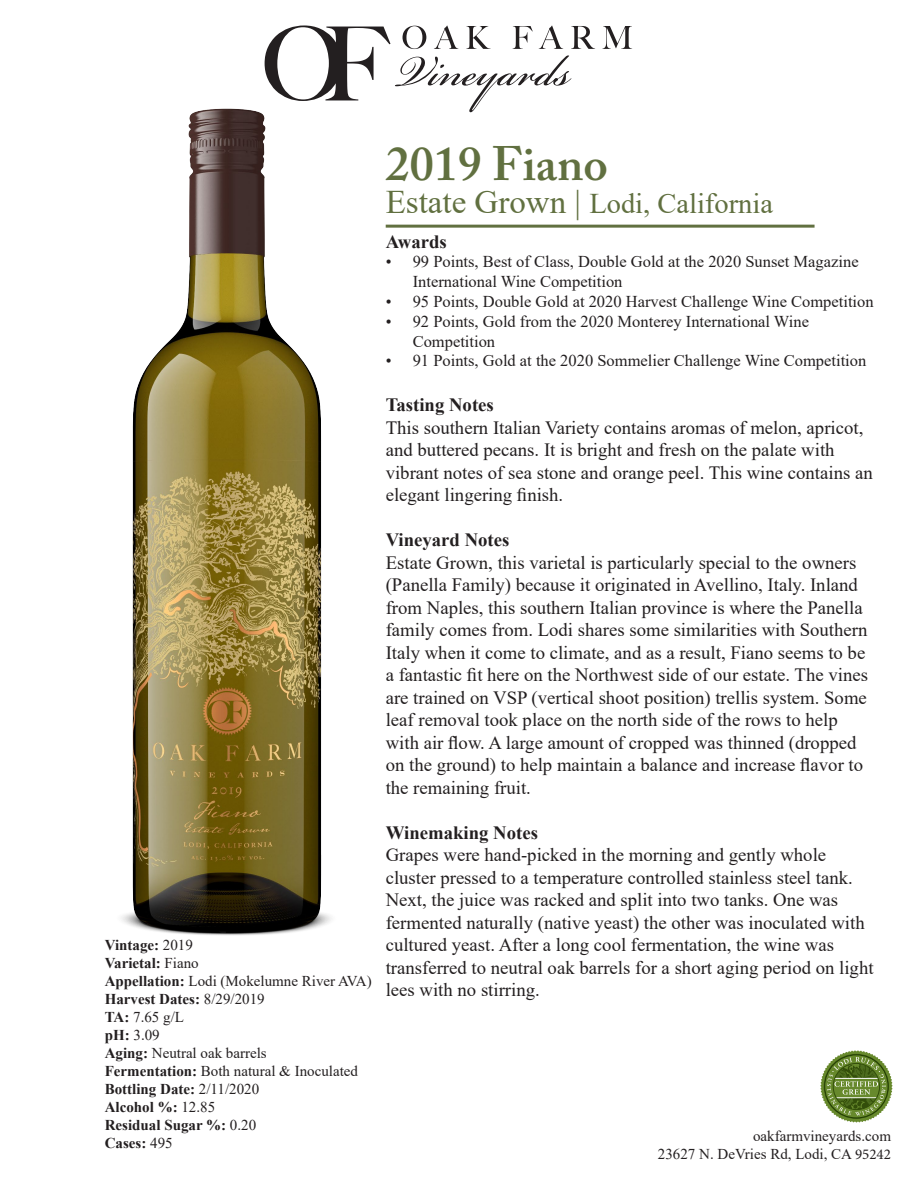
<style>
.page{position:relative;width:918px;height:1188px;background:#fff}
.page>*{position:absolute;margin:0;border:0;box-sizing:border-box;transform-origin:0 0}
.t1{font:600 48px "Adobe Caslon Pro";color:#617040}
.t2{font:28.5px "Times New Roman";color:#617040}
.t3{font:18.75px/22.5px "Times New Roman";color:#231f20}
.t4{font:700 18.75px "Times New Roman";color:#231f20}
.t5{font:16.5px/19.8px "Times New Roman";color:#231f20}
.t6{font:15px "Times New Roman";color:#231f20}
.t7{font:700 15px/18px "Times New Roman";color:#231f20}
.s1{font-weight:400}
.s2{font-weight:700}
.s3{font-size:33px}
.s4{font-family:"Minion Pro"}
</style>
<div class="page">
<svg style="left:602px;top:26px;width:30px;height:23px"></svg>
<svg style="left:265px;top:26px;width:330px;height:86px"></svg>
<hr style="left:386px;top:225px;width:429px;height:3px;background:#617040">
<img style="left:121px;top:68px;width:246px;height:868px">
<svg style="left:820px;top:1050px;width:72px;height:73px"></svg>
<div style="left:833px;top:1063px;width:47px;height:47px;border:1px solid #334e0a;border-radius:50%"></div>
<p class="t7" style="left:105px;top:936px;width:90px">Vintage: <span class="s1">2019</span></p>
<p class="t7" style="left:105px;top:954px;width:96px">Varietal: <span class="s1">Fiano</span></p>
<p class="t6" style="left:105px;top:971px;width:268px"><span class="s2">Appellation:</span> Lodi (Mokelumne River AVA)</p>
<p class="t7" style="left:105px;top:990px;width:161px">Harvest Dates: <span class="s1">8/29/2019<br></span>TA: <span class="s1">7.65 g/L</span></p>
<p class="t6" style="left:105px;top:1025px;width:57px"><span class="s2">pH:</span> 3.09</p>
<p class="t6" style="left:105px;top:1043px;width:164px"><span class="s2">Aging:</span> Neutral oak barrels</p>
<p class="t6" style="left:105px;top:1061px;width:255px"><span class="s2">Fermentation:</span> Both natural &amp; Inoculated</p>
<p class="t7" style="left:105px;top:1080px;width:156px">Bottling Date: <span class="s1">2/11/2020</span></p>
<p class="t7" style="left:105px;top:1098px;width:153px">Alcohol %: <span class="s1">12.85<br></span>Residual Sugar %: <span class="s1">0.20<br></span>Cases: <span class="s1">495</span></p>
<p class="t1" style="left:386px;top:135px;width:224px">2019 Fiano</p>
<p class="t2" style="left:386px;top:183px;width:389px"><span class="s3">Estate Grown |</span> Lodi, California</p>
<p class="t4" style="left:386px;top:228px;width:63px">Awards</p>
<p class="t5" style="left:413px;top:251px;width:447px;text-indent:-27px">• 99 Points, Best of Class, Double Gold at the 2020 Sunset Magazine<br>International Wine Competition</p>
<p class="t5" style="left:386px;top:291px;width:489px">• 95 Points, Double Gold at 2020 Harvest Challenge Wine Competition</p>
<p class="t5" style="left:413px;top:311px;width:398px;text-indent:-27px">• 92 Points, Gold from the 2020 Monterey International Wine<br>Competition</p>
<p class="t5" style="left:386px;top:350px;width:482px">• 91 Points, Gold at the 2020 Sommelier Challenge Wine Competition</p>
<p class="t4" style="left:386px;top:392px;width:110px">Tasting Notes</p>
<p class="t3" style="left:386px;top:416px;width:489px">This southern Italian Variety contains aromas of melon, apricot, and buttered pecans. It is bright and fresh on the palate with vibrant notes of sea stone and orange peel. This wine contains an elegant lingering finish.</p>
<p class="t4" style="left:386px;top:527px;width:125px">Vineyard Notes</p>
<p class="t3" style="left:386px;top:551px;width:484px">Estate Grown, this varietal is particularly special to the owners (Panella Family) because it originated in Avellino, Italy. Inland from Naples, this southern Italian province is where the Panella family comes from. Lodi shares some similarities with Southern Italy when it come to climate, and as a result, Fiano seems to be a fantastic fit here on the Northwest side of our estate. The vines are trained on VSP (vertical shoot position) trellis system. Some leaf removal took place on the north side of the rows to help with air flow. A large amount of cropped was thinned (dropped on the ground) to help maintain a balance and increase flavor to the remaining fruit.</p>
<p class="t4" style="left:386px;top:819px;width:154px">Winemaking Notes</p>
<p class="t3" style="left:386px;top:843px;width:489px">Grapes were hand-picked in the morning and gently whole cluster pressed to a temperature controlled stainless steel tank.<br>Next, the juice was racked and split into two tanks. One was fermented naturally (native yeast) the other was inoculated with cultured yeast. After a long cool fermentation, the wine was transferred to neutral oak barrels for a short aging period on light lees with no stirring.</p>
<p class="t6" style="left:753px;top:1126px;width:139px">oakfarmvineyards.com</p>
<p class="t6" style="left:658px;top:1144px;width:235px">23627 N. DeVries Rd, Lodi, CA <span class="s4">95242</span></p>
</div>
